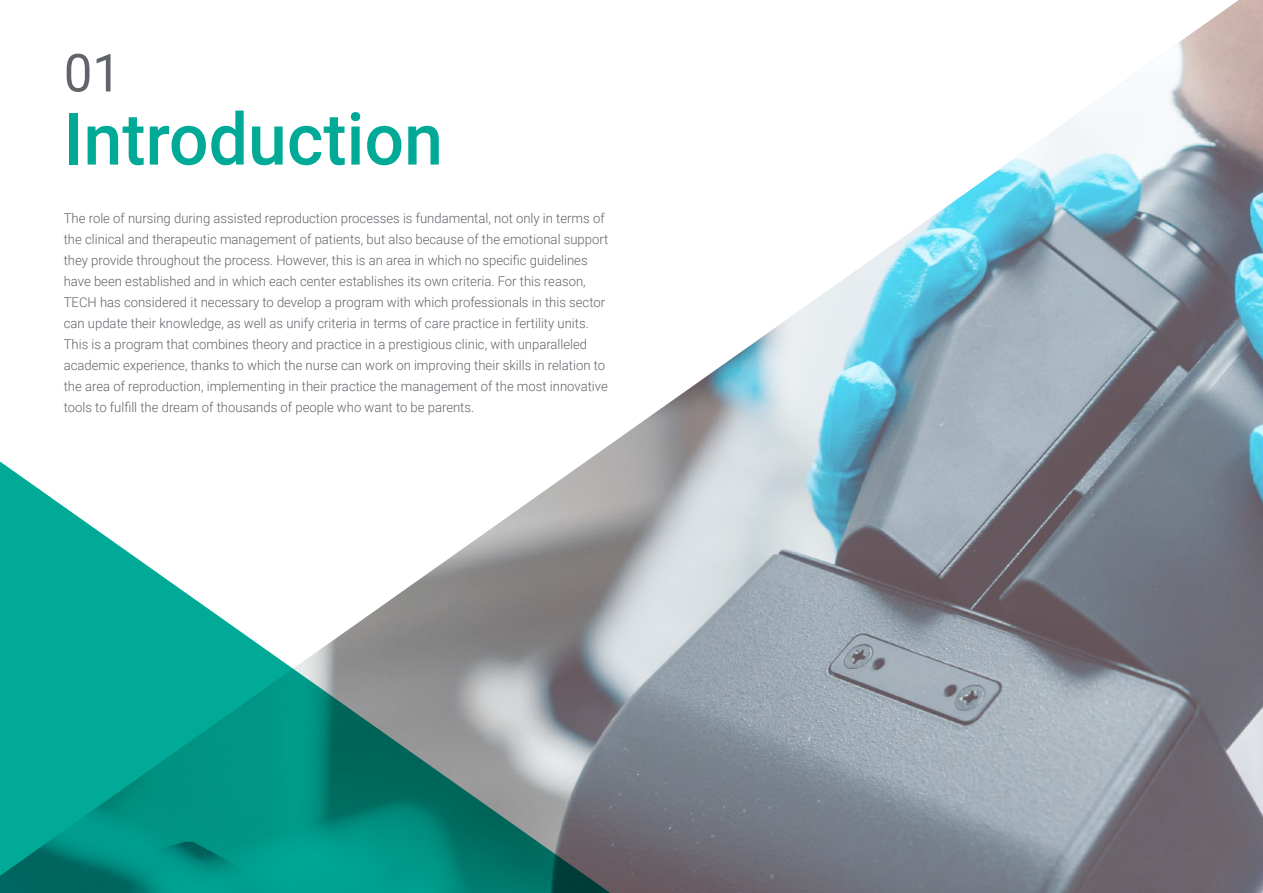
<style>
.page{position:relative;width:1263px;height:893px;background:#fff}
.page>*{position:absolute;margin:0;border:0;box-sizing:border-box;transform-origin:0 0}
.t1{font:500 72px "Roboto";color:#00aa97}
.t2{font:52.5px "Roboto";color:#61646a}
.t3{font:300 13.5px/21px "Roboto";color:#61646a}
</style>
<div class="page">
<img style="left:608px;top:0;width:655px;height:893px">
<svg style="left:0;top:446px;width:640px;height:447px"></svg>
<h2 class="t2" style="left:64px;top:36px;width:59px">01</h2>
<h1 class="t1" style="left:64px;top:89px;width:381px">Introduction</h1>
<p class="t3" style="left:64px;top:207px;width:546px">The role of nursing during assisted reproduction processes is fundamental, not only in terms of the clinical and therapeutic management of patients, but also because of the emotional support they provide throughout the process. However, this is an area in which no specific guidelines have been established and in which each center establishes its own criteria. For this reason, TECH has considered it necessary to develop a program with which professionals in this sector can update their knowledge, as well as unify criteria in terms of care practice in fertility units.<br>This is a program that combines theory and practice in a prestigious clinic, with unparalleled academic experience, thanks to which the nurse can work on improving their skills in relation to the area of reproduction, implementing in their practice the management of the most innovative tools to fulfill the dream of thousands of people who want to be parents.</p>
</div>
